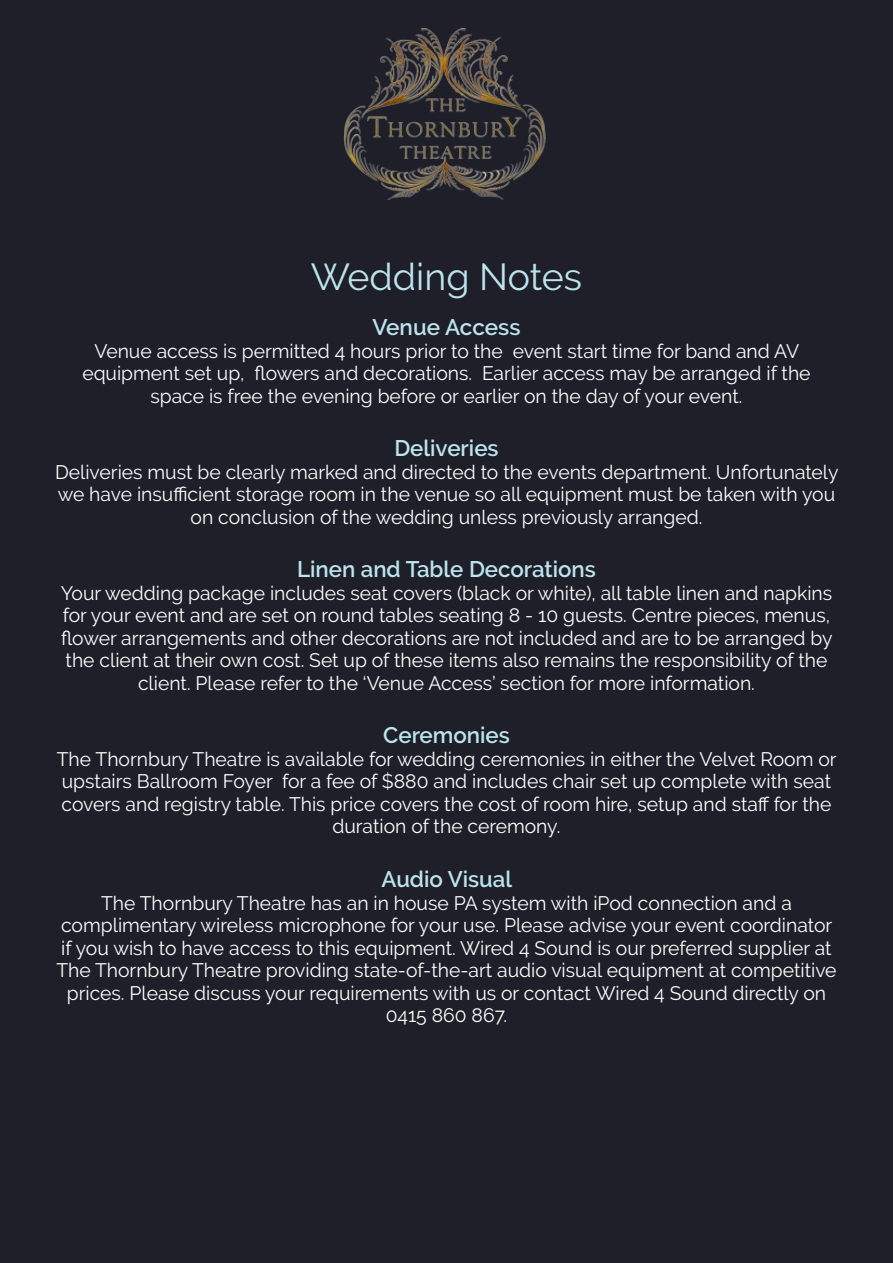
<style>
.page{position:relative;width:893px;height:1263px;background:#1f1f29}
.page>*{position:absolute;margin:0;border:0;box-sizing:border-box;transform-origin:0 0}
.t1{font:37.5px "Raleway";color:#bce4ed}
.t2{font:600 22.5px "Raleway";color:#bce4ed}
.t3{font:19.5px/22.5px "Raleway";color:#fff;text-align:center}
</style>
<div class="page">
<img style="left:344px;top:28px;width:202px;height:172px">
<h1 class="t1" style="left:311px;top:255px;width:273px">Wedding Notes</h1>
<p class="t2" style="left:372px;top:315px;width:150px">Venue Access</p>
<p class="t3" style="left:82px;top:340px;width:730px">Venue access is permitted 4 hours prior to the event start time for band and AV equipment set up, flowers and decorations. Earlier access may be arranged if the space is free the evening before or earlier on the day of your event.</p>
<p class="t2" style="left:394px;top:436px;width:106px">Deliveries</p>
<p class="t3" style="left:55px;top:461px;width:785px">Deliveries must be clearly marked and directed to the events department. Unfortunately we have insufficient storage room in the venue so all equipment must be taken with you on conclusion of the wedding unless previously arranged.</p>
<p class="t2" style="left:297px;top:557px;width:300px">Linen and Table Decorations</p>
<p class="t3" style="left:61px;top:582px;width:773px">Your wedding package includes seat covers (black or white), all table linen and napkins for your event and are set on round tables seating 8 - 10 guests. Centre pieces, menus, flower arrangements and other decorations are not included and are to be arranged by the client at their own cost. Set up of these items also remains the responsibility of the client. Please refer to the ‘Venue Access’ section for more information.</p>
<p class="t2" style="left:383px;top:723px;width:128px">Ceremonies</p>
<p class="t3" style="left:57px;top:748px;width:781px">The Thornbury Theatre is available for wedding ceremonies in either the Velvet Room or upstairs Ballroom Foyer for a fee of $880 and includes chair set up complete with seat covers and registry table. This price covers the cost of room hire, setup and staff for the duration of the ceremony.</p>
<p class="t2" style="left:382px;top:866px;width:132px">Audio Visual</p>
<p class="t3" style="left:56px;top:891px;width:782px">The Thornbury Theatre has an in house PA system with iPod connection and a complimentary wireless microphone for your use. Please advise your event coordinator if you wish to have access to this equipment. Wired 4 Sound is our preferred supplier at The Thornbury Theatre providing state-of-the-art audio visual equipment at competitive prices. Please discuss your requirements with us or contact Wired 4 Sound directly on 0415 860 867.</p>
</div>
